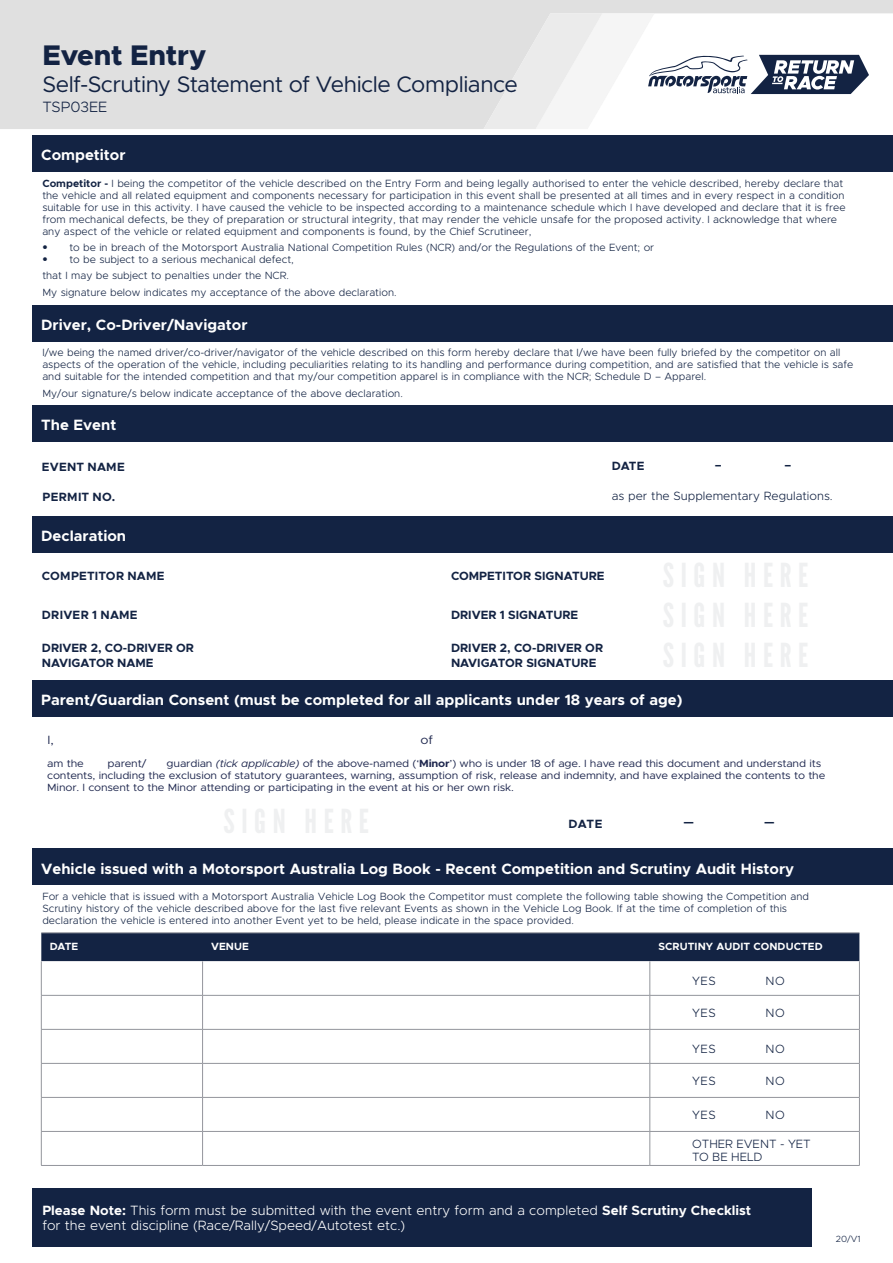
<style>
.page{position:relative;width:893px;height:1263px;background:#fff}
.page>*{position:absolute;margin:0;border:0;box-sizing:border-box;transform-origin:0 0}
.t1{font:800 28.5px "Metropolis";letter-spacing:-.01em;color:#132343}
.t2{font:22.5px "Metropolis";letter-spacing:-.025em;color:#132343}
.t3{font:700 15px "Metropolis";color:#fff}
.t4{font:300 15px "Metropolis";color:#132343}
.t5{font:300 13.5px/15px "Metropolis";color:#fff}
.t6{font:700 12px/14.4px "Metropolis";color:#132343}
.t7{font:300 12px/13.5px "Metropolis";color:#132343}
.t8{font:700 12px "Metropolis";letter-spacing:.02em;color:#132343}
.t9{font:700 12px "Metropolis";letter-spacing:.025em;color:#132343}
.t10{font:12px "Metropolis";color:#1e274e;scale:1.07 1}
.t11{font:300 10.5px/12px "Metropolis";color:#132343}
.t12{font:10.5px/12px "Metropolis";letter-spacing:-.015em;color:#1e274e;scale:1.07 1}
.t13{font:700 10.5px "Metropolis";letter-spacing:.01em;color:#fff}
.t14{font:300 9px "Metropolis";color:#132343}
.s1{font-weight:700}
.s2{font-family:"Helvetica"}
.s3{font-style:italic}
</style>
<div class="page">
<div style="left:0;top:0;width:893px;height:129px;background:#e0e0e0"></div>
<svg style="left:483px;top:13px;width:386px;height:116px"></svg>
<div style="left:32px;top:1188px;width:780px;height:59px;background:#132343"></div>
<div style="left:41px;top:933px;width:818px;height:28px;background:#132343"></div>
<svg style="left:42px;top:961px;width:817px;height:204px"></svg>
<hr style="left:41px;top:961px;width:1px;height:34px;background:#93959c">
<hr style="left:650px;top:961px;width:1px;height:34px;background:#93959c">
<hr style="left:859px;top:961px;width:1px;height:34px;background:#93959c">
<hr style="left:41px;top:995px;width:1px;height:34px;background:#93959c">
<hr style="left:650px;top:995px;width:1px;height:34px;background:#93959c">
<hr style="left:859px;top:995px;width:1px;height:34px;background:#93959c">
<hr style="left:41px;top:1029px;width:1px;height:34px;background:#93959c">
<hr style="left:650px;top:1029px;width:1px;height:34px;background:#93959c">
<hr style="left:859px;top:1029px;width:1px;height:34px;background:#93959c">
<hr style="left:41px;top:1063px;width:1px;height:34px;background:#93959c">
<hr style="left:650px;top:1063px;width:1px;height:34px;background:#93959c">
<hr style="left:859px;top:1063px;width:1px;height:34px;background:#93959c">
<hr style="left:41px;top:1097px;width:1px;height:34px;background:#93959c">
<hr style="left:650px;top:1097px;width:1px;height:34px;background:#93959c">
<hr style="left:859px;top:1097px;width:1px;height:34px;background:#93959c">
<hr style="left:41px;top:1131px;width:1px;height:34px;background:#93959c">
<hr style="left:650px;top:1131px;width:1px;height:34px;background:#93959c">
<hr style="left:859px;top:1131px;width:1px;height:34px;background:#93959c">
<hr style="left:202px;top:961px;width:1px;height:34px;background:#93959c">
<hr style="left:202px;top:995px;width:1px;height:34px;background:#93959c">
<hr style="left:202px;top:1029px;width:1px;height:34px;background:#93959c">
<hr style="left:202px;top:1063px;width:1px;height:34px;background:#93959c">
<hr style="left:202px;top:1097px;width:1px;height:34px;background:#93959c">
<hr style="left:202px;top:1131px;width:1px;height:34px;background:#93959c">
<hr style="left:41px;top:995px;width:162px;height:1px;background:#93959c">
<hr style="left:41px;top:1029px;width:162px;height:1px;background:#93959c">
<hr style="left:41px;top:1063px;width:162px;height:1px;background:#93959c">
<hr style="left:41px;top:1097px;width:162px;height:1px;background:#93959c">
<hr style="left:41px;top:1131px;width:162px;height:1px;background:#93959c">
<hr style="left:41px;top:1165px;width:162px;height:1px;background:#93959c">
<hr style="left:203px;top:995px;width:447px;height:1px;background:#93959c">
<hr style="left:203px;top:1029px;width:447px;height:1px;background:#93959c">
<hr style="left:203px;top:1063px;width:447px;height:1px;background:#93959c">
<hr style="left:203px;top:1097px;width:447px;height:1px;background:#93959c">
<hr style="left:203px;top:1131px;width:447px;height:1px;background:#93959c">
<hr style="left:203px;top:1165px;width:447px;height:1px;background:#93959c">
<hr style="left:650px;top:995px;width:210px;height:1px;background:#93959c">
<hr style="left:650px;top:1029px;width:210px;height:1px;background:#93959c">
<hr style="left:650px;top:1063px;width:210px;height:1px;background:#93959c">
<hr style="left:650px;top:1097px;width:210px;height:1px;background:#93959c">
<hr style="left:650px;top:1131px;width:210px;height:1px;background:#93959c">
<hr style="left:650px;top:1165px;width:210px;height:1px;background:#93959c">
<hr style="left:41px;top:932px;width:162px;height:1px;background:#93959c">
<hr style="left:203px;top:932px;width:447px;height:1px;background:#93959c">
<hr style="left:650px;top:932px;width:209px;height:1px;background:#93959c">
<div style="left:32px;top:135px;width:861px;height:37px;background:#132343"></div>
<div style="left:32px;top:305px;width:861px;height:36px;background:#132343"></div>
<div style="left:32px;top:405px;width:861px;height:36px;background:#132343"></div>
<div style="left:32px;top:517px;width:861px;height:36px;background:#132343"></div>
<div style="left:32px;top:680px;width:861px;height:36px;background:#132343"></div>
<div style="left:32px;top:849px;width:861px;height:36px;background:#132343"></div>
<h1 class="t1" style="left:43px;top:37px;width:165px">Event Entry</h1>
<h2 class="t2" style="left:43px;top:70px;width:477px">Self-Scrutiny Statement of Vehicle Compliance</h2>
<h3 class="t4" style="left:43px;top:97px;width:66px">TSP03EE</h3>
<h3 class="t3" style="left:41px;top:145px;width:86px">Competitor</h3>
<p class="t11" style="left:42px;top:177px;width:805px"><span class="s1">Competitor -</span> I being the competitor of the vehicle described on the Entry Form and being legally authorised to enter the vehicle described, hereby declare that the vehicle and all related equipment and components necessary for participation in this event shall be presented at all times and in every respect in a condition suitable for use in this activity. I have caused the vehicle to be inspected according to a maintenance schedule which I have developed and declare that it is free from mechanical defects, be they of preparation or structural integrity, that may render the vehicle unsafe for the proposed activity. I acknowledge that where any aspect of the vehicle or related equipment and components is found, by the Chief Scrutineer,</p>
<p class="t11" style="left:42px;top:242px;width:613px"><span class="s2">•</span> to be in breach of the Motorsport Australia National Competition Rules (NCR) and/or the Regulations of the Event; or</p>
<p class="t11" style="left:42px;top:251px;width:356px;line-height:16.2px"><span class="s2">•</span> to be subject to a serious mechanical defect,<br>that I may be subject to penalties under the NCR.<br>My signature below indicates my acceptance of the above declaration.</p>
<h3 class="t3" style="left:41px;top:315px;width:208px">Driver, Co-Driver/Navigator</h3>
<p class="t11" style="left:42px;top:347px;width:813px">I/we being the named driver/co-driver/navigator of the vehicle described on this form hereby declare that I/we have been fully briefed by the competitor on all aspects of the operation of the vehicle, including peculiarities relating to its handling and performance during competition, and are satisfied that the vehicle is safe and suitable for the intended competition and that my/our competition apparel is in compliance with the NCR; Schedule D – Apparel.</p>
<p class="t11" style="left:42px;top:387px;width:362px">My/our signature/s below indicate acceptance of the above declaration.</p>
<h3 class="t3" style="left:41px;top:415px;width:77px">The Event</h3>
<p class="t6" style="left:42px;top:460px;width:84px">EVENT NAME</p>
<p class="t9" style="left:43px;top:489px;width:74px">PERMIT NO.</p>
<h3 class="t3" style="left:41px;top:527px;width:86px">Declaration</h3>
<p class="t6" style="left:42px;top:569px;width:124px">COMPETITOR NAME</p>
<p class="t8" style="left:42px;top:607px;width:97px">DRIVER 1 NAME</p>
<p class="t6" style="left:42px;top:641px;width:154px">DRIVER 2, CO-DRIVER OR<br>NAVIGATOR NAME</p>
<p class="t6" style="left:612px;top:458px;width:34px">DATE</p>
<p class="t7" style="left:612px;top:489px;width:223px">as per the Supplementary Regulations.</p>
<p class="t6" style="left:715px;top:458px;width:8px">–</p>
<p class="t6" style="left:784px;top:458px;width:8px">–</p>
<p class="t6" style="left:451px;top:569px;width:155px">COMPETITOR SIGNATURE</p>
<p class="t6" style="left:451px;top:608px;width:129px">DRIVER 1 SIGNATURE</p>
<p class="t6" style="left:451px;top:641px;width:154px">DRIVER 2, CO-DRIVER OR<br>NAVIGATOR SIGNATURE</p>
<h3 class="t3" style="left:41px;top:690px;width:643px">Parent/Guardian Consent (must be completed for all applicants under 18 years of age)</h3>
<p class="t10" style="left:48px;top:733px;width:7px">I,</p>
<p class="t10" style="left:421px;top:733px;width:13px">of</p>
<p class="t12" style="left:47px;top:757px;width:729px;text-indent:119px">guardian <span class="s3">(tick applicable)</span> of the above-named (‘<span class="s1">Minor</span>’) who is under 18 of age. I have read this document and understand its contents, including the exclusion of statutory guarantees, warning, assumption of risk, release and indemnity, and have explained the contents to the<br>Minor. I consent to the Minor attending or participating in the event at his or her own risk.</p>
<p class="t12" style="left:47px;top:757px;width:36px">am the</p>
<p class="t12" style="left:107px;top:757px;width:38px">parent/</p>
<p class="t6" style="left:568px;top:816px;width:36px">DATE</p>
<p class="t6" style="left:683px;top:814px;width:12px">—</p>
<p class="t6" style="left:764px;top:814px;width:12px">—</p>
<h3 class="t3" style="left:41px;top:859px;width:754px">Vehicle issued with a Motorsport Australia Log Book - Recent Competition and Scrutiny Audit History</h3>
<p class="t11" style="left:42px;top:890px;width:768px">For a vehicle that is issued with a Motorsport Australia Vehicle Log Book the Competitor must complete the following table showing the Competition and<br>Scrutiny history of the vehicle described above for the last five relevant Events as shown in the Vehicle Log Book. If at the time of completion of this declaration the vehicle is entered into another Event yet to be held, please indicate in the space provided.</p>
<p class="t13" style="left:50px;top:939px;width:30px">DATE</p>
<p class="t13" style="left:211px;top:939px;width:39px">VENUE</p>
<p class="t13" style="left:658px;top:939px;width:166px">SCRUTINY AUDIT CONDUCTED</p>
<p class="t7" style="left:692px;top:974px;width:25px">YES</p>
<p class="t7" style="left:766px;top:974px;width:21px">NO</p>
<p class="t7" style="left:692px;top:1006px;width:25px">YES</p>
<p class="t7" style="left:766px;top:1006px;width:21px">NO</p>
<p class="t7" style="left:692px;top:1042px;width:25px">YES</p>
<p class="t7" style="left:766px;top:1042px;width:21px">NO</p>
<p class="t7" style="left:692px;top:1074px;width:25px">YES</p>
<p class="t7" style="left:766px;top:1074px;width:21px">NO</p>
<p class="t7" style="left:692px;top:1108px;width:25px">YES</p>
<p class="t7" style="left:766px;top:1108px;width:21px">NO</p>
<p class="t7" style="left:692px;top:1137px;width:120px">OTHER EVENT - YET<br>TO BE HELD</p>
<p class="t5" style="left:42px;top:1203px;width:710px"><span class="s1">Please Note:</span> This form must be submitted with the event entry form and a completed <span class="s1">Self Scrutiny Checklist </span>for the event discipline (Race/Rally/Speed/Autotest etc.)</p>
<p class="t14" style="left:836px;top:1233px;width:26px">20/V1</p>
</div>
